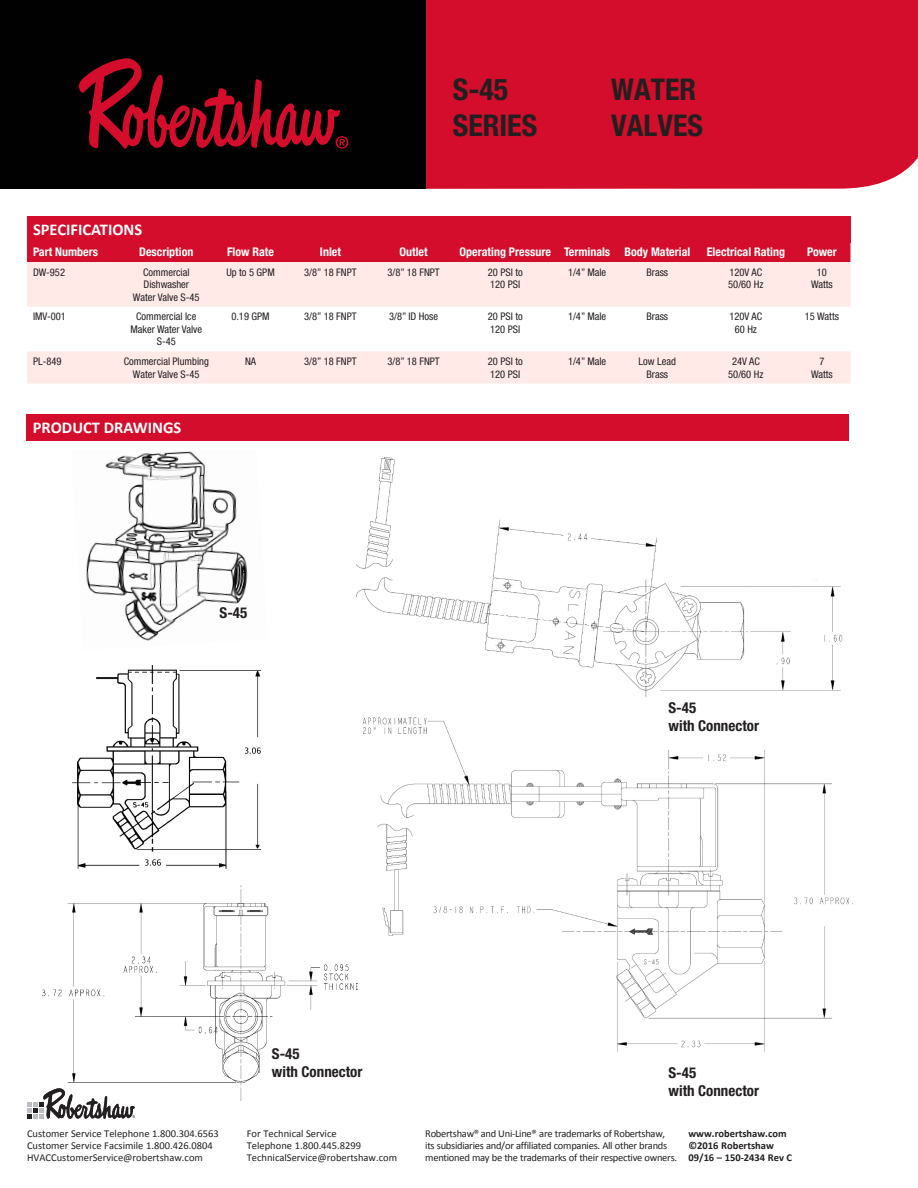
<style>
.page{position:relative;width:918px;height:1188px;background:#fff}
.page>*{position:absolute;margin:0;border:0;box-sizing:border-box;transform-origin:0 0}
.t1{font:700 condensed 30px/36px "Helvetica Neue LT Std";color:#231f20}
.t2{font:700 16.5px "Calibri";color:#fff}
.t3{font:700 condensed 15px/18px "Helvetica Neue LT Std";color:#231f20}
.t4{font:700 condensed 12px "Helvetica Neue LT Std";color:#fff}
.t5{font:condensed 10.5px/12.6px "Helvetica Neue LT Std";color:#231f20;text-align:center}
.t6{font:10.5px/12px "Calibri";color:#231f20}
.t7{font:10.5px/12px "Calibri";letter-spacing:-.025em;color:#231f20}
.t8{font:700 10.5px/12px "Calibri";color:#231f20}
</style>
<div class="page">
<div style="left:425px;top:0;width:493px;height:189px;background:#d30d2b"></div>
<div style="left:0;top:0;width:425px;height:189px;background:#010101"></div>
<div style="left:27px;top:414px;width:822px;height:26px;background:#d30d2b"></div>
<div style="left:27px;top:216px;width:824px;height:27px;background:#d30d2b"></div>
<svg style="left:79px;top:58px;width:269px;height:91px"></svg>
<div style="left:27px;top:243px;width:823px;height:19px;background:#d30d2b"></div>
<svg style="left:27px;top:262px;width:823px;height:122px;fill:#ffeae8"></svg>
<img style="left:86px;top:451px;width:162px;height:190px">
<img style="left:42px;top:885px;width:316px;height:216px">
<img style="left:72px;top:666px;width:188px;height:203px">
<img style="left:355px;top:457px;width:488px;height:240px">
<img style="left:362px;top:717px;width:491px;height:335px">
<svg style="left:27px;top:1088px;width:108px;height:31px"></svg>
<h2 class="t2" style="left:33px;top:219px;width:111px">SPECIFICATIONS</h2>
<h1 class="t1" style="left:453px;top:71px;width:86px">S-45<br>SERIES</h1>
<h1 class="t1" style="left:611px;top:71px;width:93px">WATER<br>VALVES</h1>
<p class="t4" style="left:33px;top:245px;width:67px">Part Numbers</p>
<p class="t4" style="left:139px;top:245px;width:56px">Description</p>
<p class="t4" style="left:227px;top:245px;width:49px">Flow Rate</p>
<p class="t4" style="left:320px;top:245px;width:23px">Inlet</p>
<p class="t4" style="left:400px;top:245px;width:30px">Outlet</p>
<p class="t4" style="left:460px;top:245px;width:232px">Operating Pressure Terminals Body Material</p>
<p class="t4" style="left:707px;top:245px;width:80px">Electrical Rating</p>
<p class="t4" style="left:807px;top:245px;width:31px">Power</p>
<p class="t5" style="left:33px;top:265px;width:34px">DW-952</p>
<p class="t5" style="left:133px;top:265px;width:68px">Commercial<br>Dishwasher<br>Water Valve S-45</p>
<p class="t5" style="left:226px;top:265px;width:50px">Up to 5 GPM</p>
<p class="t5" style="left:304px;top:265px;width:54px">3/8” 18 FNPT</p>
<p class="t5" style="left:387px;top:265px;width:54px">3/8” 18 FNPT</p>
<p class="t5" style="left:488px;top:265px;width:36px;text-align:left">20 PSI to<br>120 PSI</p>
<p class="t5" style="left:568px;top:265px;width:40px">1/4” Male</p>
<p class="t5" style="left:646px;top:265px;width:23px">Brass</p>
<p class="t5" style="left:728px;top:265px;width:37px;text-align:left">120V AC<br>50/60 Hz</p>
<p class="t5" style="left:811px;top:265px;width:23px">10<br>Watts</p>
<p class="t5" style="left:33px;top:310px;width:35px">IMV-001</p>
<p class="t5" style="left:130px;top:310px;width:73px">Commercial Ice<br>Maker Water Valve<br>S-45</p>
<p class="t5" style="left:231px;top:310px;width:40px">0.19 GPM</p>
<p class="t5" style="left:304px;top:310px;width:54px">3/8” 18 FNPT</p>
<p class="t5" style="left:389px;top:310px;width:51px">3/8” ID Hose</p>
<p class="t5" style="left:488px;top:310px;width:36px;text-align:left">20 PSI to<br>120 PSI</p>
<p class="t5" style="left:568px;top:310px;width:40px">1/4” Male</p>
<p class="t5" style="left:646px;top:310px;width:23px">Brass</p>
<p class="t5" style="left:730px;top:310px;width:34px">120V AC<br>60 Hz</p>
<p class="t5" style="left:805px;top:310px;width:36px">15 Watts</p>
<p class="t5" style="left:33px;top:355px;width:30px">PL-849</p>
<p class="t5" style="left:124px;top:355px;width:87px">Commercial Plumbing<br>Water Valve S-45</p>
<p class="t5" style="left:245px;top:355px;width:13px">NA</p>
<p class="t5" style="left:304px;top:355px;width:54px">3/8” 18 FNPT</p>
<p class="t5" style="left:387px;top:355px;width:54px">3/8” 18 FNPT</p>
<p class="t5" style="left:488px;top:355px;width:36px;text-align:left">20 PSI to<br>120 PSI</p>
<p class="t5" style="left:568px;top:355px;width:40px">1/4” Male</p>
<p class="t5" style="left:639px;top:355px;width:39px">Low Lead<br>Brass</p>
<p class="t5" style="left:728px;top:355px;width:37px">24V AC<br>50/60 Hz</p>
<p class="t5" style="left:811px;top:355px;width:23px">7<br>Watts</p>
<h2 class="t2" style="left:33px;top:417px;width:150px">PRODUCT DRAWINGS</h2>
<h3 class="t3" style="left:220px;top:604px;width:29px">S-45</h3>
<h3 class="t3" style="left:272px;top:1045px;width:92px">S-45<br>with Connector</h3>
<h3 class="t3" style="left:669px;top:699px;width:92px">S-45<br>with Connector</h3>
<h3 class="t3" style="left:669px;top:1064px;width:92px">S-45<br>with Connector</h3>
<p class="t6" style="left:27px;top:1127px;width:193px">Customer Service Telephone 1.800.304.6563<br>Customer Service Facsimile 1.800.426.0804<br>HVACCustomerService@robertshaw.com</p>
<p class="t8" style="left:689px;top:1127px;width:105px">www.robertshaw.com ©2016 Robertshaw<br>09/16 – 150-2434 Rev C</p>
<p class="t6" style="left:247px;top:1127px;width:152px">For Technical Service<br>Telephone 1.800.445.8299<br>TechnicalService@robertshaw.com</p>
<p class="t7" style="left:425px;top:1128px;width:253px">Robertshaw® and Uni-Line® are trademarks of Robertshaw, its subsidiaries and/or affiliated companies. All other brands mentioned may be the trademarks of their respective owners.</p>
</div>
